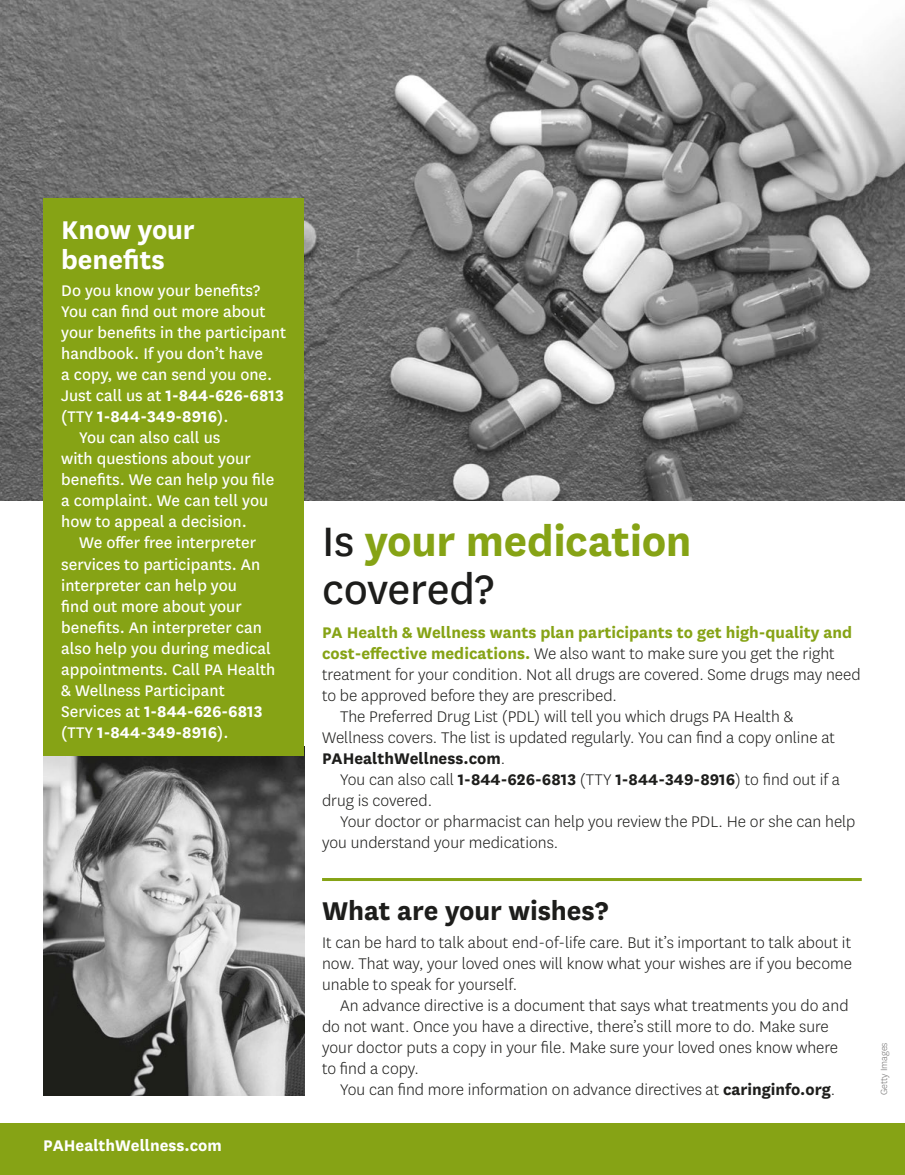
<style>
.page{position:relative;width:905px;height:1175px;background:#fff}
.page>*{position:absolute;margin:0;border:0;box-sizing:border-box;transform-origin:0 0}
.t1{font:700 48px/48px "Centene Sans";letter-spacing:-.01em;color:#86a315}
.t2{font:700 30px "Centene Sans";letter-spacing:-.005em;color:#1d1d1b}
.t3{font:700 30px/30px "Centene Sans";letter-spacing:-.005em;color:#fff}
.t4{font:300 18px/21px "Centene Sans";color:#1d1d1b}
.t5{font:18px/21px "Centene Sans";color:#fff}
.t6{font:700 18px "Centene Sans";color:#fff}
.t7{font:300 10.5px "Centene Sans";color:#747373}
.s1{font-weight:700}
.s2{font-weight:400;color:#1d1d1b}
.s3{font-weight:700;color:#86a315}
</style>
<div class="page">
<div style="left:0;top:1123px;width:905px;height:52px;background:#86a315"></div>
<img style="left:0;top:0;width:905px;height:501px">
<img style="left:43px;top:755px;width:261px;height:340px">
<div style="left:43px;top:198px;width:261px;height:557px;background:#86a315"></div>
<hr style="left:322px;top:878px;width:539px;height:3px;background:#86a315">
<h2 class="t3" style="left:61px;top:212px;width:135px">Know your benefits</h2>
<p class="t5" style="left:61px;top:279px;width:226px">Do you know your benefits?<br>You can find out more about your benefits in the participant handbook. If you don’t have<br>a copy, we can send you one.<br>Just call us at <span class="s1">1-844-626-6813 </span>(TTY <span class="s1">1-844-349-8916</span>).</p>
<p class="t5" style="left:61px;top:426px;width:214px;text-indent:18px">You can also call us<br>with questions about your benefits. We can help you file a complaint. We can tell you how to appeal a decision.</p>
<p class="t5" style="left:61px;top:531px;width:215px;text-indent:18px">We offer free interpreter services to participants. An interpreter can help you<br>find out more about your benefits. An interpreter can also help you during medical appointments. Call PA Health &amp; Wellness Participant<br>Services at <span class="s1">1-844-626-6813 </span>(TTY <span class="s1">1-844-349-8916</span>).</p>
<p class="t6" style="left:43px;top:1132px;width:180px">PAHealthWellness.com</p>
<h2 class="t1" style="left:322px;top:513px;width:371px"><span class="s2">Is</span> your medication <span class="s2">covered?</span></h2>
<p class="t4" style="left:322px;top:622px;width:540px"><span class="s3">PA Health &amp; Wellness wants plan participants to get high-quality and cost-effective medications.</span> We also want to make sure you get the right treatment for your condition. Not all drugs are covered. Some drugs may need to be approved before they are prescribed.</p>
<p class="t4" style="left:322px;top:706px;width:514px;text-indent:18px">The Preferred Drug List (PDL) will tell you which drugs PA Health &amp;<br>Wellness covers. The list is updated regularly. You can find a copy online at<br><span class="s1">PAHealthWellness.com</span>.</p>
<p class="t4" style="left:322px;top:769px;width:519px;text-indent:18px">You can also call <span class="s1">1-844-626-6813</span> (TTY <span class="s1">1-844-349-8916</span>) to find out if a drug is covered.</p>
<p class="t4" style="left:322px;top:811px;width:535px;text-indent:18px">Your doctor or pharmacist can help you review the PDL. He or she can help you understand your medications.</p>
<h2 class="t2" style="left:322px;top:890px;width:287px">What are your wishes?</h2>
<p class="t4" style="left:322px;top:931px;width:531px;text-align:justify">It can be hard to talk about end-of-life care. But it’s important to talk about it now. That way, your loved ones will know what your wishes are if you become unable to speak for yourself.</p>
<p class="t4" style="left:322px;top:994px;width:528px;text-indent:18px">An advance directive is a document that says what treatments you do and do not want. Once you have a directive, there’s still more to do. Make sure your doctor puts a copy in your file. Make sure your loved ones know where to find a copy.</p>
<p class="t4" style="left:340px;top:1078px;width:496px">You can find more information on advance directives at <span class="s1">caringinfo.org</span>.</p>
<p class="t7" style="left:877px;top:1095px;width:54px;rotate:-90deg">Getty Images</p>
</div>
